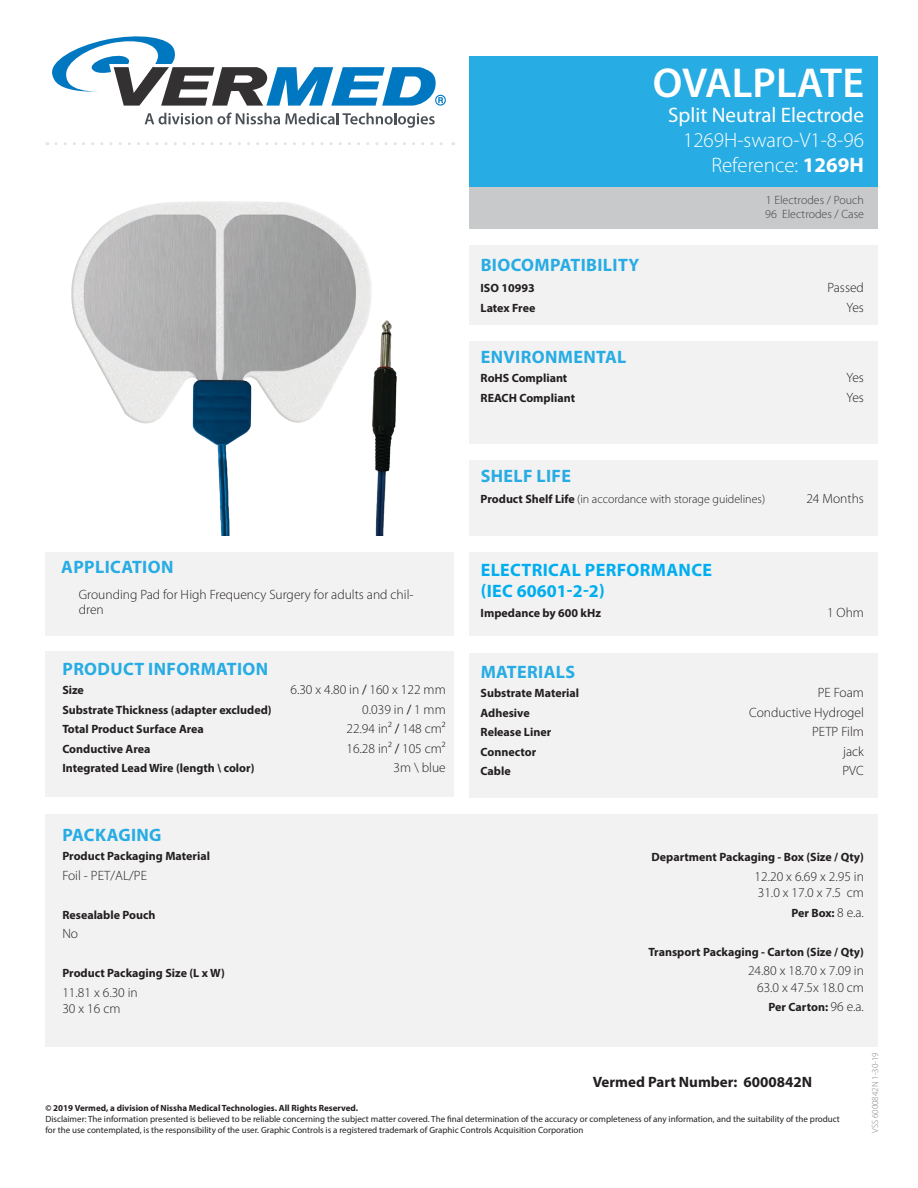
<style>
.page{position:relative;width:918px;height:1188px;background:#fff}
.page>*{position:absolute;margin:0;border:0;box-sizing:border-box;transform-origin:0 0}
.t1{font:600 42px "Myriad Pro";color:#fff}
.t2{font:300 21px/25.2px "Myriad Pro";color:#fff;text-align:right}
.t3{font:21px "Myriad Pro";color:#fff}
.t4{font:700 18px "Myriad Pro";letter-spacing:.02em;color:#27ace3}
.t5{font:700 18px/21px "Myriad Pro";letter-spacing:.02em;color:#00aeef}
.t6{font:700 15px "Myriad Pro";color:#231f20}
.t7{font:300 13.5px/16.5px "Myriad Pro";color:#231f20}
.t8{font:700 12px "Myriad Pro";color:#231f20}
.t9{font:300 12px "Myriad Pro";color:#231f20}
.t10{font:300 12px/14.4px "Myriad Pro";color:#414142}
.t11{font:9px/10.8px "Myriad Pro";color:#231f20}
.t12{font:700 9px "Myriad Pro";color:#231f20}
.t13{font:300 9px "Myriad Pro";color:#828487}
.s1{font-weight:700}
.s2{font-weight:400}
.s3{font-weight:300;font-size:13.5px}
</style>
<div class="page">
<svg style="left:52px;top:36px;width:394px;height:70px"></svg>
<svg style="left:145px;top:113px;width:290px;height:15px"></svg>
<div style="left:45px;top:651px;width:409px;height:146px;background:#f2f2f3"></div>
<div style="left:469px;top:552px;width:409px;height:84px;background:#f2f2f3"></div>
<div style="left:469px;top:653px;width:409px;height:144px;background:#f2f2f3"></div>
<div style="left:45px;top:814px;width:833px;height:232px;background:#f2f2f3"></div>
<div style="left:469px;top:245px;width:409px;height:80px;background:#f2f2f3"></div>
<div style="left:469px;top:342px;width:409px;height:102px;background:#f2f2f3"></div>
<div style="left:469px;top:460px;width:409px;height:76px;background:#f2f2f3"></div>
<div style="left:470px;top:56px;width:408px;height:131px;background:#27ace3"></div>
<div style="left:45px;top:552px;width:409px;height:84px;background:#f2f2f3"></div>
<img style="left:71px;top:201px;width:326px;height:335px">
<div style="left:470px;top:187px;width:408px;height:42px;background:#c7c9cb"></div>
<svg style="left:56px;top:142px;width:398px;height:3px"></svg>
<h1 class="t1" style="left:653px;top:56px;width:213px">OVALPLATE</h1>
<h2 class="t3" style="left:668px;top:102px;width:197px">Split Neutral Electrode</h2>
<h2 class="t2" style="left:683px;top:128px;width:182px">1269H-swaro-V1-8-96<br>Reference: <span class="s1">1269H</span></h2>
<p class="t10" style="left:765px;top:193px;width:100px">1 Electrodes / Pouch<br>96 Electrodes / Case</p>
<h3 class="t4" style="left:481px;top:253px;width:160px">BIOCOMPATIBILITY</h3>
<p class="t8" style="left:481px;top:280px;width:56px">ISO 10993</p>
<p class="t7" style="left:827px;top:280px;width:38px">Passed</p>
<p class="t8" style="left:481px;top:300px;width:56px">Latex Free</p>
<p class="t7" style="left:846px;top:299px;width:19px">Yes</p>
<h3 class="t4" style="left:481px;top:345px;width:147px">ENVIRONMENTAL</h3>
<p class="t8" style="left:481px;top:370px;width:88px">RoHS Compliant</p>
<p class="t7" style="left:846px;top:370px;width:19px">Yes</p>
<p class="t8" style="left:481px;top:390px;width:96px">REACH Compliant</p>
<p class="t7" style="left:846px;top:389px;width:19px">Yes</p>
<h3 class="t4" style="left:61px;top:555px;width:114px">APPLICATION</h3>
<p class="t7" style="left:79px;top:587px;width:336px;line-height:15px">Grounding Pad for High Frequency Surgery for adults and chil&shy;dren</p>
<h3 class="t4" style="left:63px;top:657px;width:207px">PRODUCT INFORMATION</h3>
<p class="t8" style="left:62px;top:682px;width:23px">Size</p>
<p class="t7" style="left:290px;top:682px;width:157px">6.30 x 4.80 in <span class="s2">/</span> 160 x 122 mm</p>
<p class="t8" style="left:62px;top:702px;width:211px">Substrate Thickness (adapter excluded)</p>
<p class="t7" style="left:362px;top:701px;width:85px">0.039 in <span class="s2">/</span> 1 mm</p>
<p class="t8" style="left:62px;top:721px;width:143px">Total Product Surface Area</p>
<p class="t7" style="left:346px;top:721px;width:101px">22.94 in² <span class="s2">/</span> 148 cm²</p>
<p class="t8" style="left:62px;top:741px;width:90px">Conductive Area</p>
<p class="t7" style="left:346px;top:740px;width:101px">16.28 in² <span class="s2">/</span> 105 cm²</p>
<p class="t8" style="left:62px;top:760px;width:194px">Integrated Lead Wire (length \ color)</p>
<p class="t7" style="left:393px;top:760px;width:54px">3m \ blue</p>
<h3 class="t4" style="left:63px;top:823px;width:101px">PACKAGING</h3>
<p class="t8" style="left:62px;top:848px;width:149px">Product Packaging Material</p>
<p class="t7" style="left:62px;top:867px;width:86px">Foil - PET/AL/PE</p>
<p class="t8" style="left:62px;top:907px;width:95px">Resealable Pouch</p>
<p class="t7" style="left:62px;top:926px;width:17px">No</p>
<p class="t8" style="left:62px;top:965px;width:164px">Product Packaging Size (L x W)</p>
<p class="t7" style="left:62px;top:984px;width:77px">11.81 x 6.30 in<br>30 x 16 cm</p>
<h3 class="t4" style="left:481px;top:464px;width:92px">SHELF LIFE</h3>
<p class="t9" style="left:481px;top:492px;width:286px"><span class="s1">Product Shelf Life</span> (in accordance with storage guidelines)</p>
<p class="t7" style="left:806px;top:490px;width:59px">24 Months</p>
<h3 class="t5" style="left:481px;top:559px;width:233px">ELECTRICAL PERFORMANCE (IEC 60601-2-2)</h3>
<p class="t8" style="left:481px;top:605px;width:122px">Impedance by 600 kHz</p>
<p class="t7" style="left:827px;top:604px;width:38px">1 Ohm</p>
<h3 class="t4" style="left:481px;top:660px;width:96px">MATERIALS</h3>
<p class="t8" style="left:481px;top:685px;width:100px">Substrate Material</p>
<p class="t7" style="left:818px;top:685px;width:48px">PE Foam</p>
<p class="t8" style="left:481px;top:705px;width:51px">Adhesive</p>
<p class="t7" style="left:749px;top:704px;width:116px">Conductive Hydrogel</p>
<p class="t8" style="left:481px;top:724px;width:72px">Release Liner</p>
<p class="t7" style="left:812px;top:724px;width:53px">PETP Film</p>
<p class="t8" style="left:481px;top:744px;width:57px">Connector</p>
<p class="t7" style="left:843px;top:743px;width:22px">jack</p>
<p class="t8" style="left:481px;top:763px;width:32px">Cable</p>
<p class="t7" style="left:842px;top:763px;width:23px">PVC</p>
<p class="t8" style="left:652px;top:849px;width:214px">Department Packaging - Box (Size / Qty)</p>
<p class="t7" style="left:755px;top:868px;width:111px">12.20 x 6.69 x 2.95 in<br>31.0 x 17.0 x 7.5 cm</p>
<p class="t8" style="left:791px;top:905px;width:74px">Per Box: <span class="s3">8 e.a.</span></p>
<p class="t8" style="left:648px;top:944px;width:217px">Transport Packaging - Carton (Size / Qty)</p>
<p class="t7" style="left:748px;top:963px;width:117px;text-align:right">24.80 x 18.70 x 7.09 in<br>63.0 x 47.5x 18.0 cm</p>
<p class="t8" style="left:769px;top:999px;width:97px">Per Carton: <span class="s3">96 e.a.</span></p>
<p class="t6" style="left:593px;top:1072px;width:221px">Vermed Part Number: 6000842N</p>
<p class="t12" style="left:45px;top:1102px;width:314px">© 2019 Vermed, a division of Nissha Medical Technologies. All Rights Reserved.</p>
<p class="t11" style="left:45px;top:1114px;width:796px">Disclaimer: The information presented is believed to be reliable concerning the subject matter covered. The final determination of the accuracy or completeness of any information, and the suitability of the product for the use contemplated, is the responsibility of the user. Graphic Controls is a registered trademark of Graphic Controls Acquisition Corporation</p>
<p class="t13" style="left:870px;top:1133px;width:82px;rotate:-90deg">VSS 6000842N 1-30-19</p>
</div>
